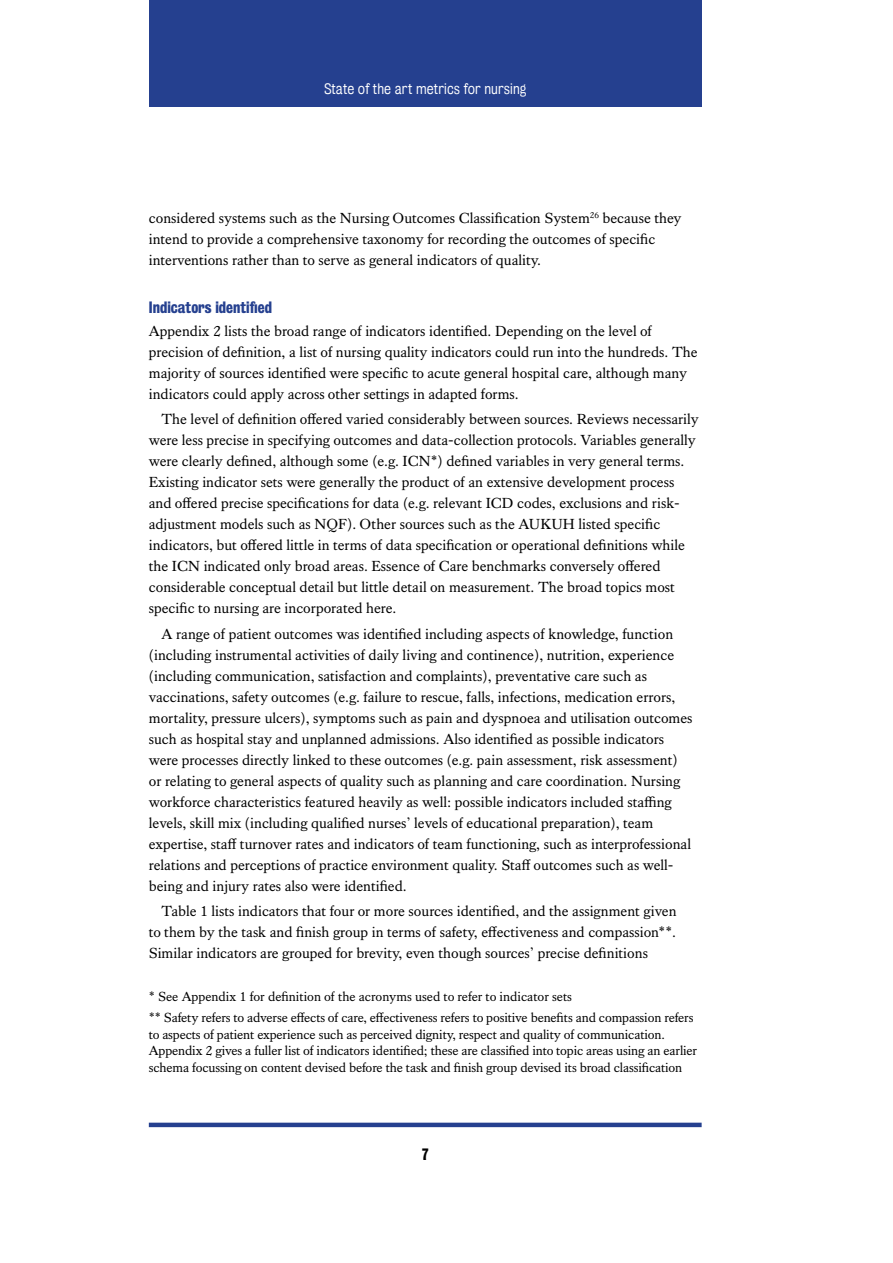
<style>
.page{position:relative;width:893px;height:1263px;background:#fff}
.page>*{position:absolute;margin:0;border:0;box-sizing:border-box;transform-origin:0 0}
.t1{font:15px/21px "Kings Caslon Text";color:#000}
.t2{font:15px "Kings Bureau Grot Three Seven";color:#25408f}
.t3{font:15px "Kings Bureau Grot Three Seven";color:#000}
.t4{font:13.8px "Kings Bureau Grot Five One";letter-spacing:.01em;color:#fff}
.t5{font:13.5px/16.5px "Kings Caslon Text";letter-spacing:-.01em;color:#000}
</style>
<div class="page">
<div style="left:149px;top:0;width:553px;height:106px;background:#25408f"></div>
<hr style="left:149px;top:1123px;width:553px;height:4px;background:#25408f">
<p class="t4" style="left:324px;top:81px;width:204px">State of the art metrics for nursing</p>
<p class="t1" style="left:149px;top:208px;width:534px">considered systems such as the Nursing Outcomes Classification System<sup>26</sup> because they intend to provide a comprehensive taxonomy for recording the outcomes of specific interventions rather than to serve as general indicators of quality.</p>
<p class="t2" style="left:149px;top:298px;width:125px">Indicators identified</p>
<p class="t1" style="left:149px;top:320px;width:550px">Appendix 2 lists the broad range of indicators identified. Depending on the level of precision of definition, a list of nursing quality indicators could run into the hundreds. The majority of sources identified were specific to acute general hospital care, although many indicators could apply across other settings in adapted forms.</p>
<p class="t1" style="left:149px;top:409px;width:552px;text-indent:13px">The level of definition offered varied considerably between sources. Reviews necessarily were less precise in specifying outcomes and data-collection protocols. Variables generally were clearly defined, although some (e.g. ICN*) defined variables in very general terms.<br>Existing indicator sets were generally the product of an extensive development process and offered precise specifications for data (e.g. relevant ICD codes, exclusions and risk&shy;adjustment models such as NQF). Other sources such as the AUKUH listed specific indicators, but offered little in terms of data specification or operational definitions while the ICN indicated only broad areas. Essence of Care benchmarks conversely offered considerable conceptual detail but little detail on measurement. The broad topics most specific to nursing are incorporated here.</p>
<p class="t1" style="left:149px;top:623px;width:545px;text-indent:13px">A range of patient outcomes was identified including aspects of knowledge, function (including instrumental activities of daily living and continence), nutrition, experience (including communication, satisfaction and complaints), preventative care such as vaccinations, safety outcomes (e.g. failure to rescue, falls, infections, medication errors, mortality, pressure ulcers), symptoms such as pain and dyspnoea and utilisation outcomes such as hospital stay and unplanned admissions. Also identified as possible indicators were processes directly linked to these outcomes (e.g. pain assessment, risk assessment) or relating to general aspects of quality such as planning and care coordination. Nursing workforce characteristics featured heavily as well: possible indicators included staffing levels, skill mix (including qualified nurses’ levels of educational preparation), team expertise, staff turnover rates and indicators of team functioning, such as interprofessional relations and perceptions of practice environment quality. Staff outcomes such as well&shy;being and injury rates also were identified.</p>
<p class="t1" style="left:149px;top:900px;width:529px;text-align:justify;text-indent:13px">Table 1 lists indicators that four or more sources identified, and the assignment given to them by the task and finish group in terms of safety, effectiveness and compassion**.<br>Similar indicators are grouped for brevity, even though sources’ precise definitions</p>
<p class="t5" style="left:149px;top:986px;width:546px;line-height:20.7px">* See Appendix 1 for definition of the acronyms used to refer to indicator sets<br>** Safety refers to adverse effects of care, effectiveness refers to positive benefits and compassion refers</p>
<p class="t5" style="left:149px;top:1026px;width:550px">to aspects of patient experience such as perceived dignity, respect and quality of communication.<br>Appendix 2 gives a fuller list of indicators identified; these are classified into topic areas using an earlier schema focussing on content devised before the task and finish group devised its broad classification</p>
<p class="t3" style="left:422px;top:1146px;width:8px">7</p>
</div>
